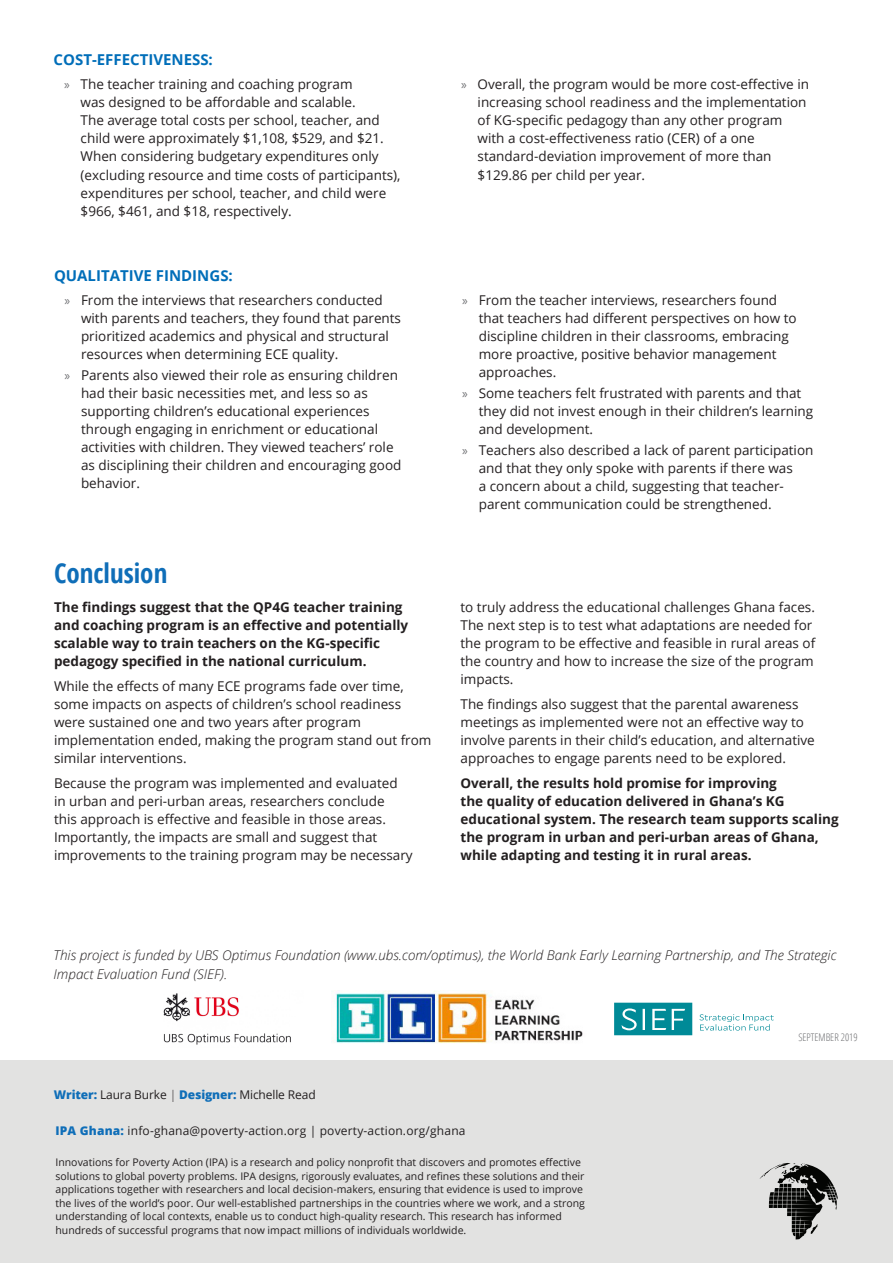
<style>
.page{position:relative;width:893px;height:1263px;background:#fff}
.page>*{position:absolute;margin:0;border:0;box-sizing:border-box;transform-origin:0 0}
.Section_Heading{font:700 condensed 27px "Open Sans";color:#0f6eb8}
.Section_SUBHeading_c{font:700 15px "Open Sans";color:#006eb9}
.Columns_Body{font:13.5px/18px "Open Sans";color:#231f20}
.Columns_Body-2{font:700 13.5px/18px "Open Sans";color:#231f20}
.Bullets_PB_-_no_bull{font:italic 300 13.5px/19.5px "Open Sans";color:#231f20}
.Photo_Caption{font:12px "Open Sans";letter-spacing:.015em;color:#231f20}
.Photo_Caption-2{font:12px "Open Sans";letter-spacing:-.01em;color:#231f20}
.t1{font:10.5px/13.5px "Open Sans";color:#231f20}
.table_head{font:300 condensed 10.5px "Open Sans";color:#6c6d70}
.s1{font-family:"Myriad Pro";color:#6c6d70}
.s2{font-weight:800;color:#0f6eb8}
.s3{font-weight:300}
</style>
<div class="page">
<div style="left:0;top:1060px;width:893px;height:203px;background:#e2e2e1"></div>
<svg style="left:760px;top:1163px;width:78px;height:76px"></svg>
<svg style="left:614px;top:1003px;width:78px;height:32px;background:#249aa5"></svg>
<svg style="left:699px;top:1014px;width:75px;height:16px"></svg>
<img style="left:163px;top:993px;width:128px;height:52px">
<img style="left:331px;top:990px;width:252px;height:53px">
<p class="Section_SUBHeading_c" style="left:54px;top:49px;width:161px">COST-EFFECTIVENESS:</p>
<p class="Columns_Body" style="left:81px;top:75px;width:321px;text-indent:-16px"><span class="s1">»</span> The teacher training and coaching program<br>was designed to be affordable and scalable.<br>The average total costs per school, teacher, and child were approximately $1,108, $529, and $21.<br>When considering budgetary expenditures only (excluding resource and time costs of participants), expenditures per school, teacher, and child were $966, $461, and $18, respectively.</p>
<p class="Columns_Body" style="left:478px;top:75px;width:333px;text-indent:-16px"><span class="s1">»</span> Overall, the program would be more cost-effective in increasing school readiness and the implementation of KG-specific pedagogy than any other program with a cost-effectiveness ratio (CER) of a one standard-deviation improvement of more than $129.86 per child per year.</p>
<p class="Section_SUBHeading_c" style="left:54px;top:265px;width:180px">QUALITATIVE FINDINGS:</p>
<p class="Columns_Body" style="left:81px;top:290px;width:322px;text-indent:-16px"><span class="s1">»</span> From the interviews that researchers conducted with parents and teachers, they found that parents prioritized academics and physical and structural resources when determining ECE quality.</p>
<p class="Columns_Body" style="left:81px;top:365px;width:322px;text-indent:-16px"><span class="s1">»</span> Parents also viewed their role as ensuring children had their basic necessities met, and less so as supporting children’s educational experiences through engaging in enrichment or educational activities with children. They viewed teachers’ role as disciplining their children and encouraging good behavior.</p>
<p class="Section_Heading" style="left:54px;top:554px;width:115px">Conclusion</p>
<p class="Columns_Body-2" style="left:54px;top:598px;width:356px">The findings suggest that the QP4G teacher training and coaching program is an effective and potentially scalable way to train teachers on the KG-specific pedagogy specified in the national curriculum.</p>
<p class="Columns_Body" style="left:54px;top:677px;width:379px">While the effects of many ECE programs fade over time, some impacts on aspects of children’s school readiness were sustained one and two years after program implementation ended, making the program stand out from similar interventions.</p>
<p class="Columns_Body" style="left:54px;top:773px;width:360px">Because the program was implemented and evaluated<br>in urban and peri-urban areas, researchers conclude<br>this approach is effective and feasible in those areas.<br>Importantly, the impacts are small and suggest that improvements to the training program may be necessary</p>
<p class="Columns_Body" style="left:479px;top:290px;width:319px;text-indent:-16px"><span class="s1">»</span> From the teacher interviews, researchers found that teachers had different perspectives on how to discipline children in their classrooms, embracing more proactive, positive behavior management approaches.</p>
<p class="Columns_Body" style="left:479px;top:383px;width:336px;text-indent:-16px"><span class="s1">»</span> Some teachers felt frustrated with parents and that they did not invest enough in their children’s learning and development.</p>
<p class="Columns_Body" style="left:479px;top:440px;width:336px;text-indent:-16px"><span class="s1">»</span> Teachers also described a lack of parent participation and that they only spoke with parents if there was<br>a concern about a child, suggesting that teacher&shy;parent communication could be strengthened.</p>
<p class="Columns_Body" style="left:461px;top:598px;width:356px">to truly address the educational challenges Ghana faces.<br>The next step is to test what adaptations are needed for the program to be effective and feasible in rural areas of the country and how to increase the size of the program impacts.</p>
<p class="Columns_Body" style="left:461px;top:695px;width:356px">The findings also suggest that the parental awareness meetings as implemented were not an effective way to involve parents in their child’s education, and alternative approaches to engage parents need to be explored.</p>
<p class="Columns_Body-2" style="left:461px;top:773px;width:380px">Overall, the results hold promise for improving<br>the quality of education delivered in Ghana’s KG educational system. The research team supports scaling the program in urban and peri-urban areas of Ghana, while adapting and testing it in rural areas.</p>
<p class="Bullets_PB_-_no_bull" style="left:54px;top:944px;width:784px">This project is funded by UBS Optimus Foundation (www.ubs.com/optimus), the World Bank Early Learning Partnership, and The Strategic<br>Impact Evaluation Fund (SIEF).</p>
<p class="Photo_Caption-2" style="left:54px;top:1087px;width:263px"><span class="s2">Writer:</span> Laura Burke <span class="s3">|</span> <span class="s2">Designer:</span> Michelle Read</p>
<p class="Photo_Caption" style="left:56px;top:1122px;width:412px"><span class="s2">IPA Ghana:</span> info-ghana@poverty-action.org | poverty-action.org/ghana</p>
<p class="t1" style="left:56px;top:1155px;width:531px">Innovations for Poverty Action (IPA) is a research and policy nonprofit that discovers and promotes effective solutions to global poverty problems. IPA designs, rigorously evaluates, and refines these solutions and their applications together with researchers and local decision-makers, ensuring that evidence is used to improve the lives of the world’s poor. Our well-established partnerships in the countries where we work, and a strong understanding of local contexts, enable us to conduct high-quality research. This research has informed hundreds of successful programs that now impact millions of individuals worldwide.</p>
<p class="table_head" style="left:798px;top:1030px;width:61px">SEPTEMBER 2019</p>
</div>
